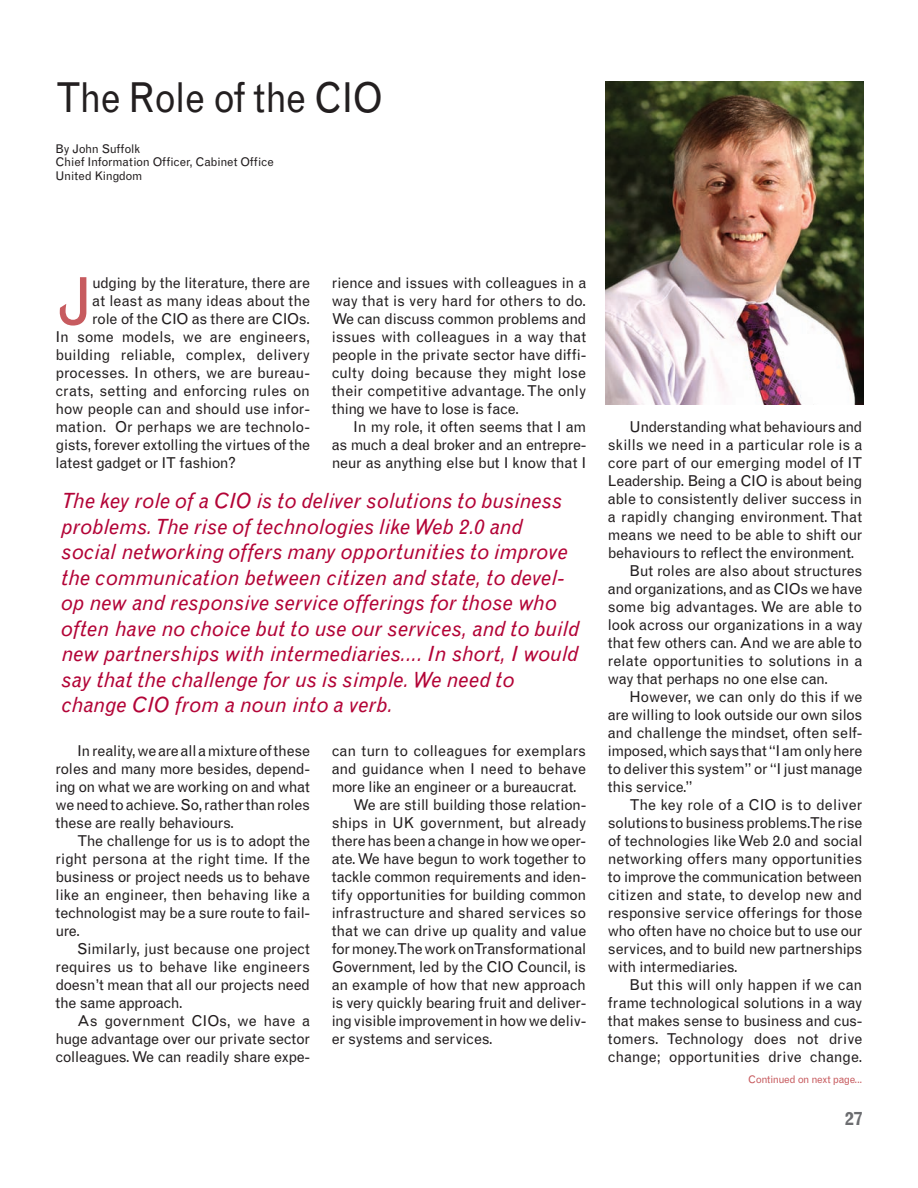
<style>
.page{position:relative;width:918px;height:1188px;background:#fff}
.page>*{position:absolute;margin:0;border:0;box-sizing:border-box;transform-origin:0 0}
.t1{font:64.95px "Grotesque";color:#c75b5f}
.t2{font:41.25px "Grotesque";letter-spacing:-.03em;color:#231f20;scale:.91 1}
.t3{font:italic 21px/25.5px "Grotesque";color:#b30437}
.t4{font:700 18px "Grotesque";color:#6c6d70}
.t5{font:15px/18px "Grotesque";letter-spacing:-.02em;color:#231f20;text-align:justify}
.t6{font:15px "Grotesque";color:#231f20}
.t7{font:12px/13.5px "Grotesque";letter-spacing:-.015em;color:#231f20}
.t8{font:10.5px "Grotesque";letter-spacing:-.04em;color:#c75b5f}
</style>
<div class="page">
<img style="left:606px;top:81px;width:258px;height:324px">
<h2 class="t2" style="left:56px;top:82px;width:361px">The Role of the CIO</h2>
<p class="t7" style="left:56px;top:143px;width:220px">By John Suffolk<br>Chief Information Officer, Cabinet Office<br>United Kingdom</p>
<h1 class="t1" style="left:56px;top:277px;width:40px">J</h1>
<p class="t5" style="left:92px;top:275px;width:219px">udging by the literature, there are</p>
<p class="t5" style="left:92px;top:293px;width:219px">at least as many ideas about the</p>
<p class="t5" style="left:92px;top:311px;width:219px">role of the CIO as there are CIOs.</p>
<p class="t5" style="left:56px;top:329px;width:256px">In some models, we are engineers,</p>
<p class="t5" style="left:56px;top:347px;width:256px">building reliable, complex, delivery</p>
<p class="t5" style="left:56px;top:365px;width:256px">processes. In others, we are bureau-</p>
<p class="t5" style="left:56px;top:383px;width:256px">crats, setting and enforcing rules on</p>
<p class="t5" style="left:56px;top:401px;width:256px">how people can and should use infor-</p>
<p class="t5" style="left:56px;top:419px;width:256px">mation. Or perhaps we are technolo-</p>
<p class="t5" style="left:56px;top:437px;width:256px">gists, forever extolling the virtues of the</p>
<p class="t5" style="left:56px;top:455px;width:182px">latest gadget or IT fashion?</p>
<p class="t5" style="left:332px;top:275px;width:256px">rience and issues with colleagues in a way that is very hard for others to do.<br>We can discuss common problems and issues with colleagues in a way that people in the private sector have diffi&shy;culty doing because they might lose their competitive advantage. The only thing we have to lose is face.</p>
<p class="t5" style="left:332px;top:419px;width:256px;text-indent:22px">In my role, it often seems that I am as much a deal broker and an entrepre&shy;neur as anything else but I know that I</p>
<p class="t3" style="left:62px;top:490px;width:519px">The key role of a CIO is to deliver solutions to business problems. The rise of technologies like Web 2.0 and social networking offers many opportunities to improve the communication between citizen and state, to devel&shy;op new and responsive service offerings for those who often have no choice but to use our services, and to build new partnerships with intermediaries.... In short, I would say that the challenge for us is simple. We need to change CIO from a noun into a verb.</p>
<p class="t5" style="left:56px;top:743px;width:256px;text-indent:22px">In reality, we are all a mixture of these roles and many more besides, depend&shy;ing on what we are working on and what we need to achieve. So, rather than roles these are really behaviours.</p>
<p class="t5" style="left:56px;top:833px;width:256px;text-indent:22px">The challenge for us is to adopt the right persona at the right time. If the business or project needs us to behave like an engineer, then behaving like a technologist may be a sure route to fail&shy;ure.</p>
<p class="t5" style="left:56px;top:941px;width:256px;text-indent:22px">Similarly, just because one project requires us to behave like engineers doesn’t mean that all our projects need the same approach.</p>
<p class="t5" style="left:56px;top:1013px;width:256px;text-indent:22px">As government CIOs, we have a huge advantage over our private sector colleagues. We can readily share expe-</p>
<p class="t5" style="left:332px;top:743px;width:256px">can turn to colleagues for exemplars</p>
<p class="t5" style="left:332px;top:761px;width:256px">and guidance when I need to behave</p>
<p class="t5" style="left:332px;top:779px;width:247px">more like an engineer or a bureaucrat.</p>
<p class="t5" style="left:353px;top:797px;width:235px">We are still building those relation-</p>
<p class="t5" style="left:332px;top:815px;width:256px">ships in UK government, but already</p>
<p class="t5" style="left:332px;top:833px;width:256px">there has been a change in how we oper-</p>
<p class="t5" style="left:332px;top:851px;width:256px">ate. We have begun to work together to</p>
<p class="t5" style="left:332px;top:869px;width:256px">tackle common requirements and iden-</p>
<p class="t5" style="left:332px;top:887px;width:256px">tify opportunities for building common</p>
<p class="t5" style="left:332px;top:905px;width:256px">infrastructure and shared services so</p>
<p class="t5" style="left:332px;top:923px;width:256px">that we can drive up quality and value</p>
<p class="t5" style="left:332px;top:941px;width:256px">for money. The work on Transformational</p>
<p class="t5" style="left:332px;top:959px;width:256px">Government, led by the CIO Council, is</p>
<p class="t5" style="left:332px;top:977px;width:256px">an example of how that new approach</p>
<p class="t5" style="left:332px;top:995px;width:256px">is very quickly bearing fruit and deliver-</p>
<p class="t5" style="left:332px;top:1013px;width:256px">ing visible improvement in how we deliv-</p>
<p class="t5" style="left:332px;top:1031px;width:163px">er systems and services.</p>
<p class="t5" style="left:629px;top:419px;width:234px">Understanding what behaviours and</p>
<p class="t6" style="left:608px;top:439px;width:256px">skills we need in a particular role is a</p>
<p class="t5" style="left:608px;top:455px;width:256px">core part of our emerging model of IT</p>
<p class="t5" style="left:608px;top:473px;width:256px">Leadership. Being a CIO is about being</p>
<p class="t5" style="left:608px;top:491px;width:256px">able to consistently deliver success in</p>
<p class="t5" style="left:608px;top:509px;width:256px">a rapidly changing environment. That</p>
<p class="t5" style="left:608px;top:527px;width:256px">means we need to be able to shift our</p>
<p class="t5" style="left:608px;top:545px;width:248px">behaviours to reflect the environment.</p>
<p class="t5" style="left:629px;top:563px;width:235px">But roles are also about structures</p>
<p class="t5" style="left:608px;top:581px;width:256px">and organizations, and as CIOs we have</p>
<p class="t5" style="left:608px;top:599px;width:256px">some big advantages. We are able to</p>
<p class="t5" style="left:608px;top:617px;width:256px">look across our organizations in a way</p>
<p class="t5" style="left:608px;top:635px;width:256px">that few others can. And we are able to</p>
<p class="t5" style="left:608px;top:653px;width:256px">relate opportunities to solutions in a</p>
<p class="t5" style="left:608px;top:671px;width:222px">way that perhaps no one else can.</p>
<p class="t5" style="left:629px;top:689px;width:234px">However, we can only do this if we</p>
<p class="t5" style="left:608px;top:707px;width:256px">are willing to look outside our own silos</p>
<p class="t5" style="left:608px;top:725px;width:256px">and challenge the mindset, often self-</p>
<p class="t5" style="left:608px;top:743px;width:256px">imposed, which says that “I am only here</p>
<p class="t5" style="left:608px;top:761px;width:256px">to deliver this system” or “I just manage</p>
<p class="t5" style="left:608px;top:779px;width:86px">this service.”</p>
<p class="t5" style="left:629px;top:797px;width:234px">The key role of a CIO is to deliver</p>
<p class="t5" style="left:608px;top:815px;width:256px">solutions to business problems. The rise</p>
<p class="t5" style="left:608px;top:833px;width:256px">of technologies like Web 2.0 and social</p>
<p class="t5" style="left:608px;top:851px;width:256px">networking offers many opportunities</p>
<p class="t5" style="left:608px;top:869px;width:256px">to improve the communication between</p>
<p class="t6" style="left:608px;top:889px;width:256px">citizen and state, to develop new and</p>
<p class="t5" style="left:608px;top:905px;width:256px">responsive service offerings for those</p>
<p class="t5" style="left:608px;top:923px;width:256px">who often have no choice but to use our</p>
<p class="t5" style="left:608px;top:941px;width:256px">services, and to build new partnerships</p>
<p class="t5" style="left:608px;top:959px;width:132px">with intermediaries.</p>
<p class="t5" style="left:629px;top:977px;width:235px">But this will only happen if we can</p>
<p class="t5" style="left:608px;top:995px;width:256px">frame technological solutions in a way</p>
<p class="t5" style="left:608px;top:1013px;width:256px">that makes sense to business and cus-</p>
<p class="t5" style="left:608px;top:1031px;width:256px">tomers. Technology does not drive</p>
<p class="t5" style="left:608px;top:1049px;width:256px">change; opportunities drive change.</p>
<p class="t8" style="left:748px;top:1075px;width:116px">Continued on next page...</p>
<p class="t4" style="left:845px;top:1112px;width:19px">27</p>
</div>
